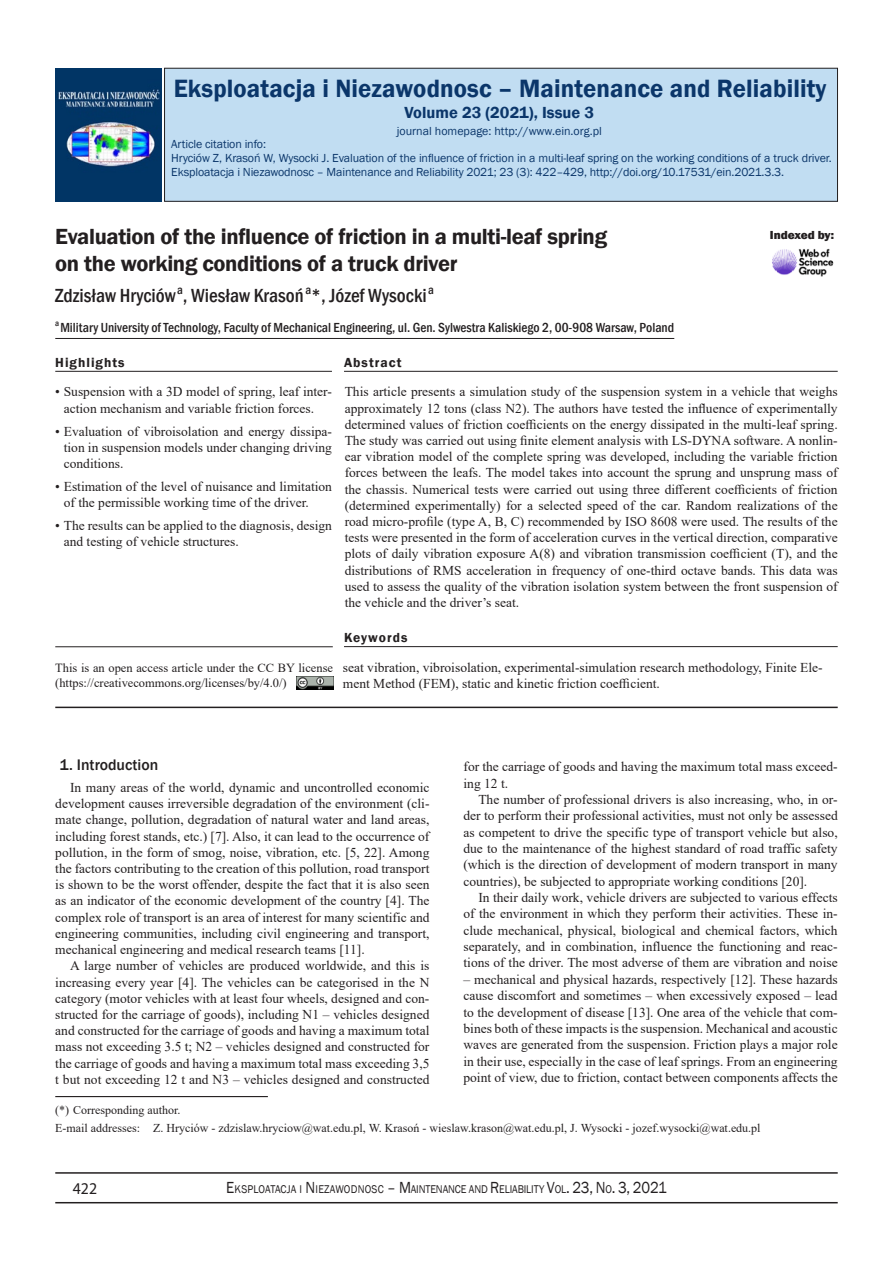
<style>
.page{position:relative;width:893px;height:1263px;background:#fff}
.page>*{position:absolute;margin:0;border:0;box-sizing:border-box;transform-origin:0 0}
.t1{font:600 25.8px "Franklin Gothic";letter-spacing:.005em;color:#0b366a;scale:.96 1}
.t2{font:600 22.5px/27px "Franklin Gothic";letter-spacing:-.015em;color:#231f20}
.t3{font:500 condensed 19.5px "Franklin Gothic";color:#231f20}
.t4{font:600 16.5px "Franklin Gothic";color:#0b366a}
.t5{font:16.5px "Myriad Pro";color:#231f20;scale:.96 1}
.t6{font:500 15.75px "Franklin Gothic";color:#231f20}
.t7{font:13.5px/16.2px "Times New Roman";color:#231f20;text-align:justify}
.t8{font:500 condensed 13.5px "Franklin Gothic";color:#231f20}
.t9{font:600 13.5px "Franklin Gothic";letter-spacing:.075em;color:#231f20}
.t10{font:12.45px/15px "Times New Roman";color:#231f20}
.t11{font:12px/14.4px "Franklin Gothic";letter-spacing:-.01em;color:#0b366a}
.t12{font:12px/18.5px "Times New Roman";color:#231f20}
.t13{font:800 12px "Franklin Gothic";letter-spacing:-.005em;color:#231f20}
.t14{font:11.55px "Franklin Gothic";letter-spacing:-.01em;color:#231f20;scale:.9 1}
.s1{font-size:16.5px}
</style>
<div class="page">
<hr style="left:55px;top:1172px;width:783px;height:2px;background:#231f20">
<hr style="left:55px;top:1202px;width:783px;height:1px;background:#231f20">
<hr style="left:55px;top:1096px;width:213px;height:1px;background:#231f20">
<div style="left:165px;top:68px;width:672px;height:133px;background:#c1ddf2"></div>
<div style="left:164px;top:68px;width:674px;height:133px;border:1px solid #231f20"></div>
<img style="left:55px;top:68px;width:106px;height:134px">
<img style="left:772px;top:248px;width:62px;height:29px">
<hr style="left:55px;top:371px;width:277px;height:1px;background:#231f20">
<hr style="left:344px;top:371px;width:494px;height:1px;background:#231f20">
<hr style="left:55px;top:338px;width:619px;height:1px;background:#231f20">
<hr style="left:55px;top:707px;width:783px;height:1px;background:#231f20">
<hr style="left:344px;top:646px;width:494px;height:1px;background:#231f20">
<hr style="left:55px;top:646px;width:278px;height:1px;background:#231f20">
<img style="left:296px;top:677px;width:37px;height:13px">
<h1 class="t1" style="left:174px;top:73px;width:682px">Eksploatacja i Niezawodnosc – Maintenance and Reliability</h1>
<p class="t4" style="left:405px;top:102px;width:191px">Volume 23 (2021), Issue 3</p>
<p class="t11" style="left:397px;top:124px;width:207px">journal homepage: http://www.ein.org.pl</p>
<p class="t11" style="left:171px;top:137px;width:96px">Article citation info:</p>
<p class="t11" style="left:171px;top:151px;width:662px">Hryciów Z, Krasoń W, Wysocki J. Evaluation of the influence of friction in a multi-leaf spring on the working conditions of a truck driver.<br>Eksploatacja i Niezawodnosc – Maintenance and Reliability 2021; 23 (3): 422–429, http://doi.org/10.17531/ein.2021.3.3.</p>
<h2 class="t2" style="left:55px;top:223px;width:553px">Evaluation of the influence of friction in a multi-leaf spring on the working conditions of a truck driver</h2>
<h3 class="t3" style="left:55px;top:283px;width:380px">Zdzisław Hryciów<sup>a</sup>, Wiesław Krasoń<sup>a</sup>*, Józef Wysocki <sup>a</sup></h3>
<p class="t8" style="left:55px;top:318px;width:620px"><sup>a</sup>Military University of Technology, Faculty of Mechanical Engineering, ul. Gen. Sylwestra Kaliskiego 2, 00-908 Warsaw, Poland</p>
<p class="t13" style="left:770px;top:227px;width:66px">Indexed by:</p>
<p class="t9" style="left:55px;top:354px;width:71px">Highlights</p>
<p class="t9" style="left:344px;top:354px;width:59px">Abstract</p>
<p class="t7" style="left:64px;top:383px;width:270px;text-indent:-9px">• Suspension with a 3D model of spring, leaf inter&shy;action mechanism and variable friction forces.</p>
<p class="t7" style="left:64px;top:423px;width:270px;text-indent:-9px">• Evaluation of vibroisolation and energy dissipa&shy;tion in suspension models under changing driving conditions.</p>
<p class="t7" style="left:64px;top:478px;width:270px;text-indent:-9px">• Estimation of the level of nuisance and limitation of the permissible working time of the driver.</p>
<p class="t7" style="left:64px;top:517px;width:270px;text-indent:-9px">• The results can be applied to the diagnosis, design and testing of vehicle structures.</p>
<p class="t7" style="left:345px;top:383px;width:494px">This article presents a simulation study of the suspension system in a vehicle that weighs approximately 12 tons (class N2). The authors have tested the influence of experimentally determined values of friction coefficients on the energy dissipated in the multi-leaf spring.<br>The study was carried out using finite element analysis with LS-DYNA software. A nonlin&shy;ear vibration model of the complete spring was developed, including the variable friction forces between the leafs. The model takes into account the sprung and unsprung mass of the chassis. Numerical tests were carried out using three different coefficients of friction (determined experimentally) for a selected speed of the car. Random realizations of the road micro-profile (type A, B, C) recommended by ISO 8608 were used. The results of the tests were presented in the form of acceleration curves in the vertical direction, comparative plots of daily vibration exposure A(8) and vibration transmission coefficient (T), and the distributions of RMS acceleration in frequency of one-third octave bands. This data was used to assess the quality of the vibration isolation system between the front suspension of the vehicle and the driver’s seat.</p>
<p class="t10" style="left:55px;top:660px;width:279px">This is an open access article under the CC BY license (https://creativecommons.org/licenses/by/4.0/)</p>
<p class="t9" style="left:344px;top:629px;width:65px">Keywords</p>
<p class="t7" style="left:343px;top:659px;width:481px">seat vibration, vibroisolation, experimental-simulation research methodology, Finite Ele&shy;ment Method (FEM), static and kinetic friction coefficient.</p>
<p class="t6" style="left:60px;top:754px;width:100px">1. Introduction</p>
<p class="t7" style="left:55px;top:779px;width:376px;text-indent:15px">In many areas of the world, dynamic and uncontrolled economic development causes irreversible degradation of the environment (cli&shy;mate change, pollution, degradation of natural water and land areas, including forest stands, etc.) [7]. Also, it can lead to the occurrence of pollution, in the form of smog, noise, vibration, etc. [5, 22]. Among the factors contributing to the creation of this pollution, road transport is shown to be the worst offender, despite the fact that it is also seen as an indicator of the economic development of the country [4]. The complex role of transport is an area of interest for many scientific and engineering communities, including civil engineering and transport, mechanical engineering and medical research teams [11].</p>
<p class="t7" style="left:55px;top:957px;width:376px;text-indent:15px">A large number of vehicles are produced worldwide, and this is increasing every year [4]. The vehicles can be categorised in the N category (motor vehicles with at least four wheels, designed and con&shy;structed for the carriage of goods), including N1 – vehicles designed and constructed for the carriage of goods and having a maximum total mass not exceeding 3.5 t; N2 – vehicles designed and constructed for the carriage of goods and having a maximum total mass exceeding 3,5 t but not exceeding 12 t and N3 – vehicles designed and constructed</p>
<p class="t7" style="left:463px;top:758px;width:376px">for the carriage of goods and having the maximum total mass exceed&shy;ing 12 t.</p>
<p class="t7" style="left:463px;top:791px;width:376px;text-indent:15px">The number of professional drivers is also increasing, who, in or&shy;der to perform their professional activities, must not only be assessed as competent to drive the specific type of transport vehicle but also, due to the maintenance of the highest standard of road traffic safety (which is the direction of development of modern transport in many countries), be subjected to appropriate working conditions [20].</p>
<p class="t7" style="left:463px;top:889px;width:376px;text-indent:15px">In their daily work, vehicle drivers are subjected to various effects of the environment in which they perform their activities. These in&shy;clude mechanical, physical, biological and chemical factors, which separately, and in combination, influence the functioning and reac&shy;tions of the driver. The most adverse of them are vibration and noise</p>
<p class="t7" style="left:463px;top:971px;width:376px">– mechanical and physical hazards, respectively [12]. These hazards cause discomfort and sometimes – when excessively exposed – lead to the development of disease [13]. One area of the vehicle that com&shy;bines both of these impacts is the suspension. Mechanical and acoustic waves are generated from the suspension. Friction plays a major role in their use, especially in the case of leaf springs. From an engineering point of view, due to friction, contact between components affects the</p>
<p class="t12" style="left:55px;top:1100px;width:127px">(*) Corresponding author.<br>E-mail addresses:</p>
<p class="t12" style="left:153px;top:1118px;width:609px">Z. Hryciów - zdzislaw.hryciow@wat.edu.pl, W. Krasoń - wieslaw.krason@wat.edu.pl, J. Wysocki - jozef.wysocki@wat.edu.pl</p>
<p class="t5" style="left:73px;top:1178px;width:27px">422</p>
<p class="t14" style="left:226px;top:1182px;width:491px"><span class="s1">E</span>KSPLOATACJA I <span class="s1">N</span>IEZAWODN OSC <span class="s1">– M</span>AINTENANCE AN D <span class="s1">R</span>ELIABILITY <span class="s1">V</span>OL<span class="s1">. 23, N</span>O<span class="s1">. 3, 2021</span></p>
</div>
